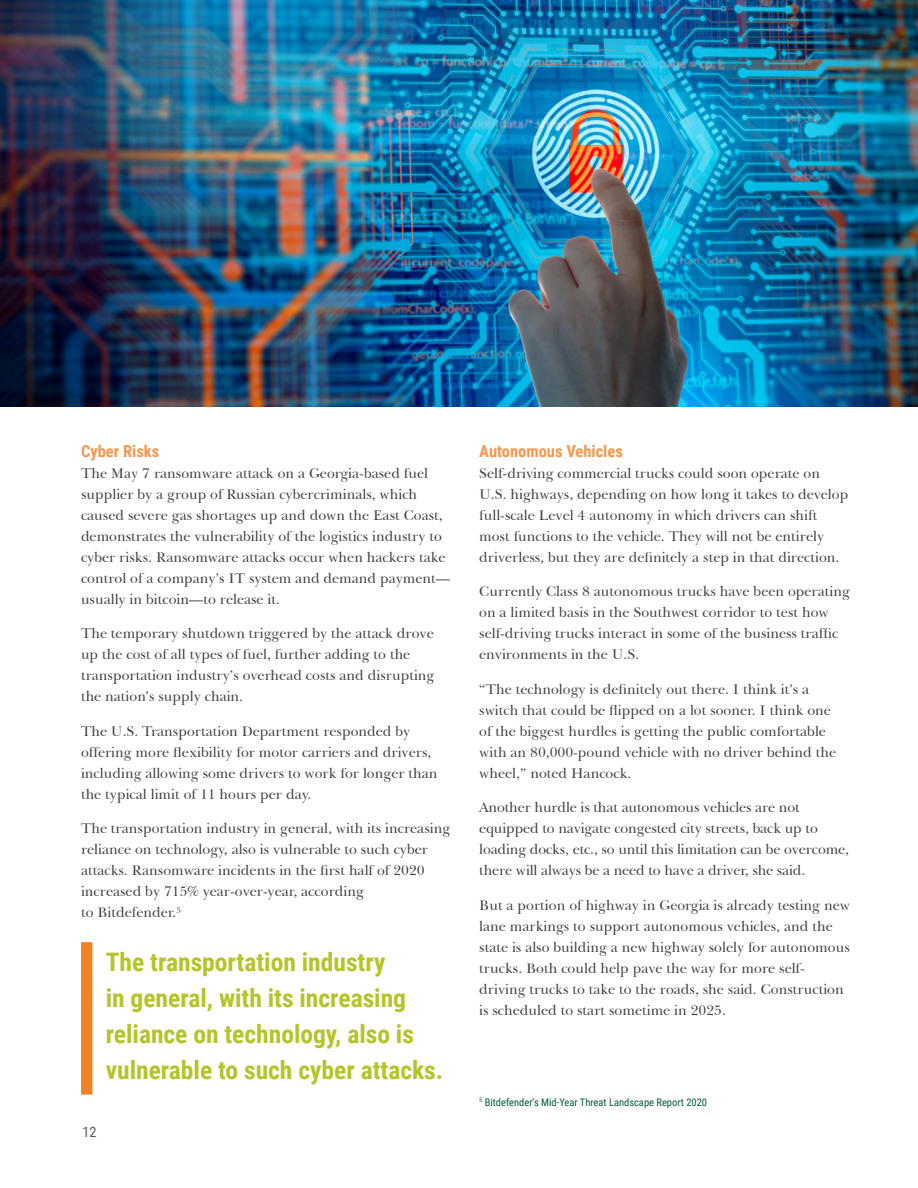
<style>
.page{position:relative;width:918px;height:1188px;background:#fff}
.page>*{position:absolute;margin:0;border:0;box-sizing:border-box;transform-origin:0 0}
.t1{font:700 25.5px/36px "Roboto Condensed";color:#b5c428}
.Subheader_2{font:700 16.5px "Roboto Condensed";color:#f8974d}
.Body_Text{font:14.25px/21px "Baskerville BT";color:#414042}
.Body_Text-2{font:14.25px "Roboto Condensed";color:#58595b}
.t2{font:10.5px "Roboto Condensed";color:#045d3c}
</style>
<div class="page">
<img style="left:0;top:0;width:918px;height:406px">
<div style="left:81px;top:942px;width:11px;height:153px;background:#f58025"></div>
<p class="Subheader_2" style="left:81px;top:439px;width:80px">Cyber Risks</p>
<p class="Body_Text" style="left:81px;top:462px;width:371px">The May 7 ransomware attack on a Georgia-based fuel supplier by a group of Russian cybercriminals, which caused severe gas shortages up and down the East Coast, demonstrates the vulnerability of the logistics industry to cyber risks. Ransomware attacks occur when hackers take control of a company’s IT system and demand payment— usually in bitcoin—to release it.</p>
<p class="Body_Text" style="left:81px;top:623px;width:355px">The temporary shutdown triggered by the attack drove up the cost of all types of fuel, further adding to the transportation industry’s overhead costs and disrupting the nation’s supply chain.</p>
<p class="Body_Text" style="left:81px;top:720px;width:358px">The U.S. Transportation Department responded by offering more flexibility for motor carriers and drivers, including allowing some drivers to work for longer than the typical limit of 11 hours per day.</p>
<p class="Body_Text" style="left:81px;top:818px;width:371px">The transportation industry in general, with its increasing reliance on technology, also is vulnerable to such cyber attacks. Ransomware incidents in the first half of 2020 increased by 715% year-over-year, according<br>to Bitdefender.<sup>5</sup></p>
<p class="t1" style="left:106px;top:943px;width:339px">The transportation industry<br>in general, with its increasing reliance on technology, also is vulnerable to such cyber attacks.</p>
<p class="Body_Text-2" style="left:82px;top:1122px;width:16px">12</p>
<p class="Subheader_2" style="left:479px;top:439px;width:145px">Autonomous Vehicles</p>
<p class="Body_Text" style="left:479px;top:462px;width:371px">Self-driving commercial trucks could soon operate on U.S. highways, depending on how long it takes to develop full-scale Level 4 autonomy in which drivers can shift most functions to the vehicle. They will not be entirely driverless, but they are definitely a step in that direction.</p>
<p class="Body_Text" style="left:479px;top:581px;width:372px">Currently Class 8 autonomous trucks have been operating on a limited basis in the Southwest corridor to test how self-driving trucks interact in some of the business traffic environments in the U.S.</p>
<p class="Body_Text" style="left:479px;top:678px;width:358px">“The technology is definitely out there. I think it’s a switch that could be flipped on a lot sooner. I think one of the biggest hurdles is getting the public comfortable with an 80,000-pound vehicle with no driver behind the wheel,” noted Hancock.</p>
<p class="Body_Text" style="left:479px;top:797px;width:371px">Another hurdle is that autonomous vehicles are not equipped to navigate congested city streets, back up to loading docks, etc., so until this limitation can be overcome, there will always be a need to have a driver, she said.</p>
<p class="Body_Text" style="left:479px;top:894px;width:372px">But a portion of highway in Georgia is already testing new lane markings to support autonomous vehicles, and the state is also building a new highway solely for autonomous trucks. Both could help pave the way for more self&shy;driving trucks to take to the roads, she said. Construction is scheduled to start sometime in 2025.</p>
<p class="t2" style="left:479px;top:1095px;width:229px"><sup>5</sup> Bitdefender’s Mid-Year Threat Landscape Report 2020</p>
</div>
